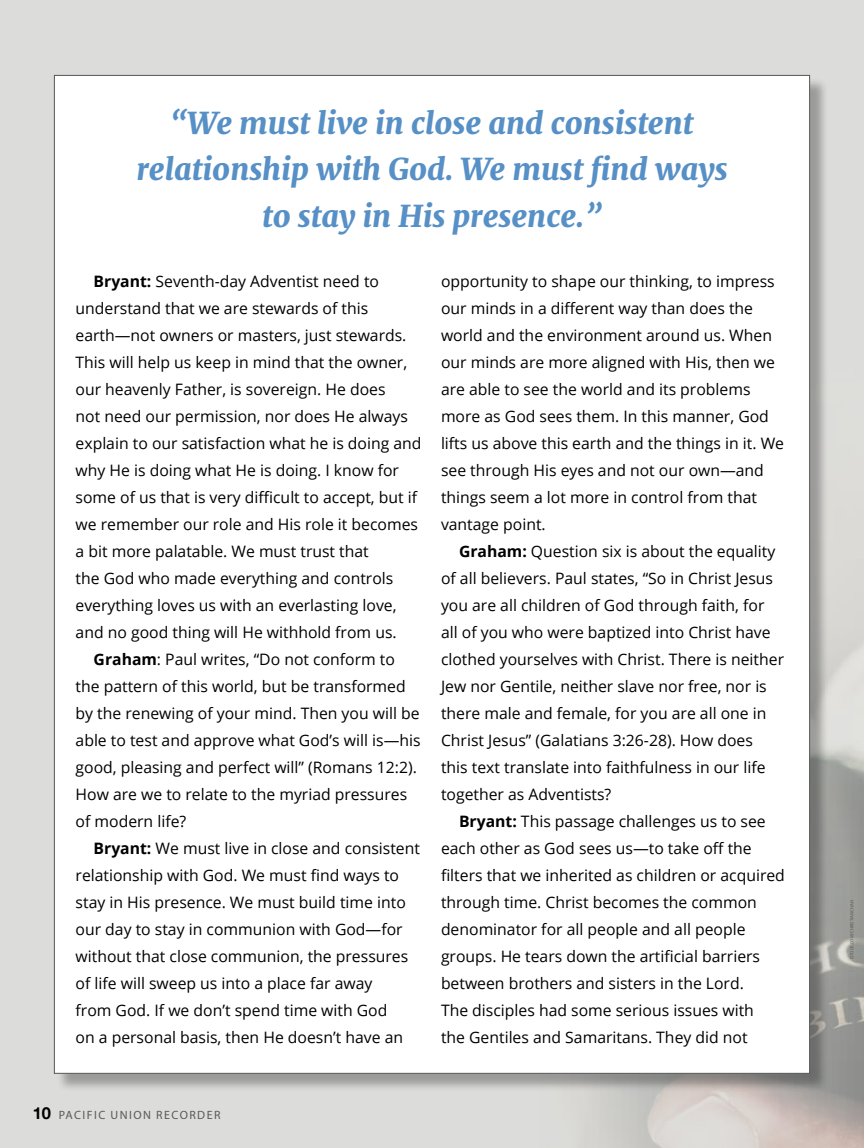
<style>
.page{position:relative;width:864px;height:1148px;background:#dcddda}
.page>*{position:absolute;margin:0;border:0;box-sizing:border-box;transform-origin:0 0}
.t1{font:italic 900 30px/46.5px "Merriweather";color:#5790c6;text-align:center}
.t2{font:15.75px/27px "Open Sans";color:#000}
.t3{font:12px "Myriad Pro";letter-spacing:.12em;color:#58595b}
.t4{font:4.5px "Myriad Pro";letter-spacing:.02em;color:#58595b}
.s1{font-weight:700}
.s2{font-family:"Helvetica Neue";font-weight:700;font-size:16.5px;color:#000}
</style>
<div class="page">
<img style="left:592px;top:643px;width:272px;height:505px">
<div style="left:56px;top:77px;width:772px;height:1015px;background:#000;opacity:.3"></div>
<div style="left:54px;top:75px;width:756px;height:998px;background:#fff;border:1px solid #555757"></div>
<h1 class="t1" style="left:137px;top:98px;width:592px">“We must live in close and consistent relationship with God. We must find ways to stay in His presence.”</h1>
<p class="t2" style="left:94px;top:268px;width:287px"><span class="s1">Bryant:</span> Seventh-day Adventist need to</p>
<p class="t2" style="left:76px;top:295px;width:294px">understand that we are stewards of this</p>
<p class="t2" style="left:76px;top:322px;width:332px">earth—not owners or masters, just stewards.</p>
<p class="t2" style="left:76px;top:349px;width:333px">This will help us keep in mind that the owner,</p>
<p class="t2" style="left:76px;top:376px;width:311px">our heavenly Father, is sovereign. He does</p>
<p class="t2" style="left:76px;top:403px;width:334px">not need our permission, nor does He always</p>
<p class="t2" style="left:76px;top:430px;width:348px">explain to our satisfaction what he is doing and</p>
<p class="t2" style="left:76px;top:457px;width:325px">why He is doing what He is doing. I know for</p>
<p class="t2" style="left:76px;top:484px;width:343px">some of us that is very difficult to accept, but if</p>
<p class="t2" style="left:76px;top:511px;width:344px">we remember our role and His role it becomes</p>
<p class="t2" style="left:76px;top:538px;width:295px">a bit more palatable. We must trust that</p>
<p class="t2" style="left:76px;top:564px;width:319px">the God who made everything and controls</p>
<p class="t2" style="left:76px;top:591px;width:323px">everything loves us with an everlasting love,</p>
<p class="t2" style="left:76px;top:618px;width:323px">and no good thing will He withhold from us.</p>
<p class="t2" style="left:94px;top:645px;width:303px"><span class="s1">Graham</span>: Paul writes, “Do not conform to</p>
<p class="t2" style="left:76px;top:672px;width:332px">the pattern of this world, but be transformed</p>
<p class="t2" style="left:76px;top:699px;width:346px">by the renewing of your mind. Then you will be</p>
<p class="t2" style="left:76px;top:726px;width:347px">able to test and approve what God’s will is—his</p>
<p class="t2" style="left:76px;top:753px;width:343px">good, pleasing and perfect will” (Romans 12:2).</p>
<p class="t2" style="left:76px;top:780px;width:333px">How are we to relate to the myriad pressures</p>
<p class="t2" style="left:76px;top:807px;width:112px">of modern life?</p>
<p class="t2" style="left:94px;top:834px;width:328px"><span class="s1">Bryant:</span> We must live in close and consistent</p>
<p class="t2" style="left:76px;top:861px;width:325px">relationship with God. We must find ways to</p>
<p class="t2" style="left:76px;top:888px;width:332px">stay in His presence. We must build time into</p>
<p class="t2" style="left:76px;top:915px;width:329px">our day to stay in communion with God—for</p>
<p class="t2" style="left:76px;top:942px;width:334px">without that close communion, the pressures</p>
<p class="t2" style="left:76px;top:969px;width:298px">of life will sweep us into a place far away</p>
<p class="t2" style="left:76px;top:996px;width:313px">from God. If we don’t spend time with God</p>
<p class="t2" style="left:76px;top:1023px;width:329px">on a personal basis, then He doesn’t have an</p>
<p class="t2" style="left:441px;top:267px;width:345px">opportunity to shape our thinking, to impress our minds in a different way than does the world and the environment around us. When our minds are more aligned with His, then we are able to see the world and its problems more as God sees them. In this manner, God lifts us above this earth and the things in it. We see through His eyes and not our own—and things seem a lot more in control from that vantage point.</p>
<p class="t2" style="left:441px;top:537px;width:345px;text-indent:18px"><span class="s1">Graham:</span> Question six is about the equality of all believers. Paul states, “So in Christ Jesus you are all children of God through faith, for all of you who were baptized into Christ have clothed yourselves with Christ. There is neither Jew nor Gentile, neither slave nor free, nor is there male and female, for you are all one in Christ Jesus” (Galatians 3:26-28). How does<br>this text translate into faithfulness in our life together as Adventists?</p>
<p class="t2" style="left:441px;top:807px;width:345px;text-indent:18px"><span class="s1">Bryant:</span> This passage challenges us to see each other as God sees us—to take off the filters that we inherited as children or acquired through time. Christ becomes the common denominator for all people and all people groups. He tears down the artificial barriers between brothers and sisters in the Lord.<br>The disciples had some serious issues with<br>the Gentiles and Samaritans. They did not</p>
<p class="t3" style="left:33px;top:1107px;width:189px"><span class="s2">10</span> PACIFIC UNION RECORDER</p>
<p class="t4" style="left:849px;top:959px;width:60px;rotate:-90deg">ISTOCK.COM/CHRISTIANCHAN</p>
</div>
